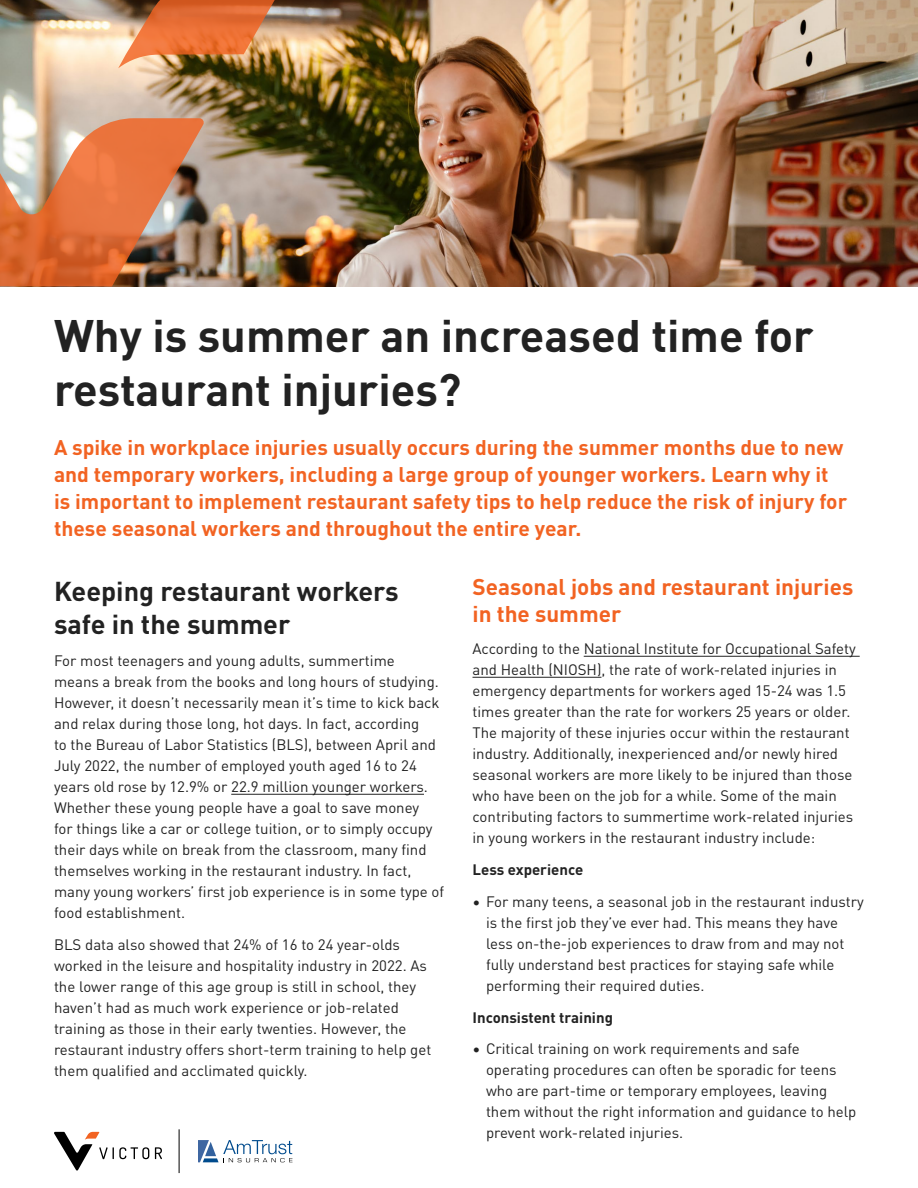
<style>
.page{position:relative;width:918px;height:1188px;background:#fff}
.page>*{position:absolute;margin:0;border:0;box-sizing:border-box;transform-origin:0 0}
.Page_Title_30_36{font:700 45px/54px "DINOT";color:#222}
.Body_Subhead_1{font:700 27px/33px "DINOT";color:#222}
.Body_Subhead_2_15_18{font:700 22.5px/27px "DINOT";color:#f26322}
.Body_Intro_Text_Orange_14_18{font:700 21px/27px "DINOT";color:#f26322}
.Body_Text_10_14{font:15px/21px "DINOT";color:#222}
.Body_Text_Bold{font:700 15px "DINOT";color:#222}
</style>
<div class="page">
<hr style="left:231px;top:794px;width:193px;height:1px;background:#222">
<hr style="left:584px;top:656px;width:276px;height:1px;background:#222">
<hr style="left:472px;top:677px;width:129px;height:1px;background:#222">
<svg style="left:155px;top:1147px;width:7px;height:12px"></svg>
<svg style="left:54px;top:1132px;width:95px;height:39px"></svg>
<img style="left:0;top:0;width:918px;height:286px">
<img style="left:0;top:118px;width:205px;height:169px">
<img style="left:118px;top:0;width:167px;height:68px">
<hr style="left:179px;top:1129px;width:1px;height:44px;background:#000">
<svg style="left:198px;top:1140px;width:94px;height:22px"></svg>
<h1 class="Page_Title_30_36" style="left:54px;top:305px;width:761px">Why is summer an increased time for restaurant injuries?</h1>
<p class="Body_Intro_Text_Orange_14_18" style="left:54px;top:432px;width:795px">A spike in workplace injuries usually occurs during the summer months due to new and temporary workers, including a large group of younger workers. Learn why it is important to implement restaurant safety tips to help reduce the risk of injury for these seasonal workers and throughout the entire year.</p>
<h2 class="Body_Subhead_1" style="left:54px;top:573px;width:346px">Keeping restaurant workers safe in the summer</h2>
<p class="Body_Text_10_14" style="left:54px;top:649px;width:392px">For most teenagers and young adults, summertime<br>means a break from the books and long hours of studying.<br>However, it doesn’t necessarily mean it’s time to kick back and relax during those long, hot days. In fact, according<br>to the Bureau of Labor Statistics (BLS), between April and July 2022, the number of employed youth aged 16 to 24 years old rose by 12.9% or 22.9 million younger workers.<br>Whether these young people have a goal to save money<br>for things like a car or college tuition, or to simply occupy their days while on break from the classroom, many find themselves working in the restaurant industry. In fact, many young workers’ first job experience is in some type of food establishment.</p>
<p class="Body_Text_10_14" style="left:54px;top:933px;width:379px">BLS data also showed that 24% of 16 to 24 year-olds worked in the leisure and hospitality industry in 2022. As the lower range of this age group is still in school, they haven’t had as much work experience or job-related training as those in their early twenties. However, the restaurant industry offers short-term training to help get them qualified and acclimated quickly.</p>
<h3 class="Body_Subhead_2_15_18" style="left:472px;top:572px;width:382px">Seasonal jobs and restaurant injuries in the summer</h3>
<p class="Body_Text_10_14" style="left:472px;top:637px;width:385px">According to the National Institute for Occupational Safety and Health (NIOSH), the rate of work-related injuries in emergency departments for workers aged 15-24 was 1.5 times greater than the rate for workers 25 years or older.<br>The majority of these injuries occur within the restaurant industry. Additionally, inexperienced and/or newly hired seasonal workers are more likely to be injured than those who have been on the job for a while. Some of the main contributing factors to summertime work-related injuries in young workers in the restaurant industry include:</p>
<p class="Body_Text_Bold" style="left:472px;top:858px;width:112px">Less experience</p>
<p class="Body_Text_10_14" style="left:486px;top:890px;width:379px;text-indent:-14px">• For many teens, a seasonal job in the restaurant industry is the first job they’ve ever had. This means they have less on-the-job experiences to draw from and may not fully understand best practices for staying safe while performing their required duties.</p>
<p class="Body_Text_Bold" style="left:472px;top:1005px;width:142px">Inconsistent training</p>
<p class="Body_Text_10_14" style="left:486px;top:1037px;width:372px;text-indent:-14px">• Critical training on work requirements and safe operating procedures can often be sporadic for teens who are part-time or temporary employees, leaving them without the right information and guidance to help prevent work-related injuries.</p>
</div>
